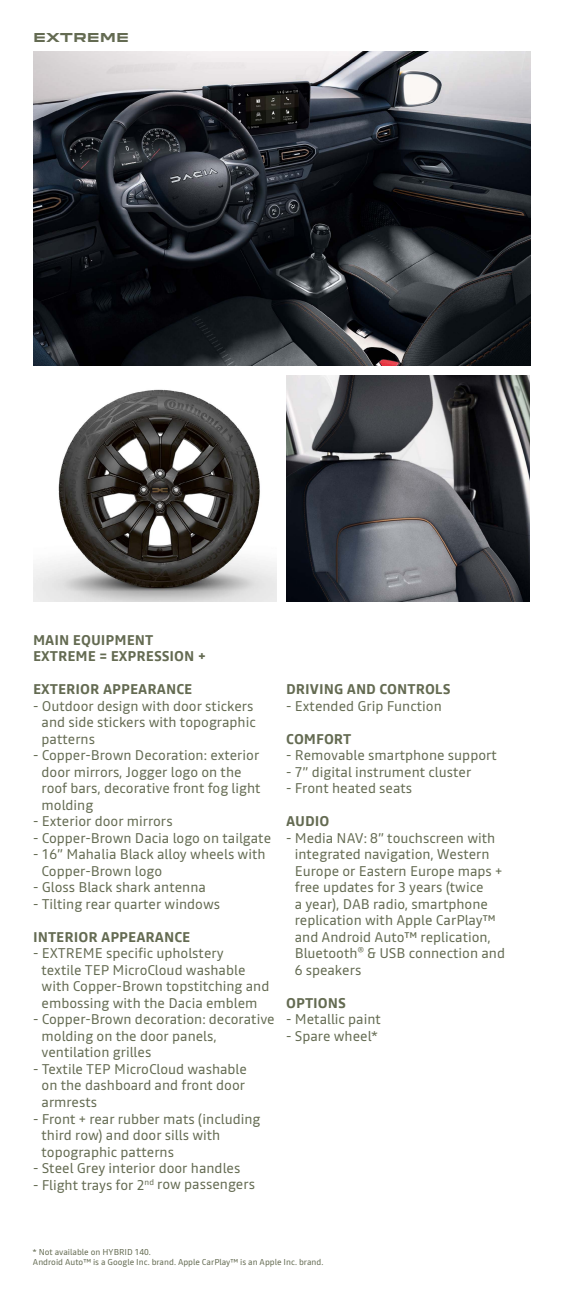
<style>
.page{position:relative;width:563px;height:1308px;background:#fff}
.page>*{position:absolute;margin:0;border:0;box-sizing:border-box;transform-origin:0 0}
.t1{font:14px/16.5px "Read";color:#646b52}
.t2{font:700 14px/16.5px "Read";color:#646b52}
.t3{font:700 12px "Dacia Block Extended";color:#646b52}
.t4{font:8.5px/10px "Read";color:#646b52}
</style>
<div class="page">
<img style="left:33px;top:51px;width:497px;height:314px">
<img style="left:33px;top:389px;width:243px;height:213px">
<img style="left:286px;top:375px;width:244px;height:227px">
<p class="t3" style="left:33px;top:31px;width:97px">EXTREME</p>
<p class="t2" style="left:33px;top:631px;width:174px">MAIN EQUIPMENT<br>EXTREME = EXPRESSION +</p>
<p class="t2" style="left:33px;top:680px;width:161px">EXTERIOR APPEARANCE</p>
<p class="t1" style="left:42px;top:697px;width:216px;text-indent:-8px">- Outdoor design with door stickers and side stickers with topographic patterns</p>
<p class="t1" style="left:42px;top:746px;width:220px;text-indent:-8px">- Copper-Brown Decoration: exterior door mirrors, Jogger logo on the roof bars, decorative front fog light molding</p>
<p class="t1" style="left:33px;top:812px;width:141px">- Exterior door mirrors</p>
<p class="t1" style="left:33px;top:829px;width:239px">- Copper-Brown Dacia logo on tailgate</p>
<p class="t1" style="left:42px;top:845px;width:225px;text-indent:-8px">- 16” Mahalia Black alloy wheels with<br>Copper-Brown logo</p>
<p class="t1" style="left:33px;top:878px;width:174px">- Gloss Black shark antenna</p>
<p class="t1" style="left:33px;top:895px;width:188px">- Tilting rear quarter windows</p>
<p class="t2" style="left:33px;top:928px;width:159px">INTERIOR APPEARANCE</p>
<p class="t1" style="left:42px;top:944px;width:229px;text-indent:-8px">- EXTREME specific upholstery<br>textile TEP MicroCloud washable with Copper-Brown topstitching and embossing with the Dacia emblem</p>
<p class="t1" style="left:42px;top:1010px;width:234px;text-indent:-8px">- Copper-Brown decoration: decorative molding on the door panels, ventilation grilles</p>
<p class="t1" style="left:42px;top:1060px;width:207px;text-indent:-8px">- Textile TEP MicroCloud washable on the dashboard and front door armrests</p>
<p class="t1" style="left:42px;top:1109px;width:220px;text-indent:-8px">- Front + rear rubber mats (including third row) and door sills with topographic patterns</p>
<p class="t1" style="left:33px;top:1159px;width:209px">- Steel Grey interior door handles</p>
<p class="t1" style="left:33px;top:1175px;width:223px">- Flight trays for 2<sup>nd</sup> row passengers</p>
<p class="t2" style="left:286px;top:680px;width:166px">DRIVING AND CONTROLS</p>
<p class="t1" style="left:286px;top:697px;width:157px">- Extended Grip Function</p>
<p class="t2" style="left:286px;top:730px;width:67px">COMFORT</p>
<p class="t1" style="left:286px;top:746px;width:212px">- Removable smartphone support</p>
<p class="t1" style="left:286px;top:763px;width:187px">- 7” digital instrument cluster</p>
<p class="t1" style="left:286px;top:779px;width:127px">- Front heated seats</p>
<p class="t2" style="left:286px;top:812px;width:45px">AUDIO</p>
<p class="t1" style="left:294px;top:829px;width:212px;text-indent:-8px">- Media NAV: 8” touchscreen with integrated navigation, Western<br>Europe or Eastern Europe maps + free updates for 3 years (twice<br>a year), DAB radio, smartphone replication with Apple CarPlay™ and Android Auto™ replication,<br>Bluetooth<sup>®</sup> &amp; USB connection and<br>6 speakers</p>
<p class="t2" style="left:286px;top:994px;width:61px">OPTIONS</p>
<p class="t1" style="left:286px;top:1010px;width:96px">- Metallic paint</p>
<p class="t1" style="left:286px;top:1027px;width:93px">- Spare wheel*</p>
<p class="t4" style="left:33px;top:1246px;width:292px">* Not available on HYBRID 140.<br>Android Auto™ is a Google Inc. brand. Apple CarPlay™ is an Apple Inc. brand.</p>
</div>
